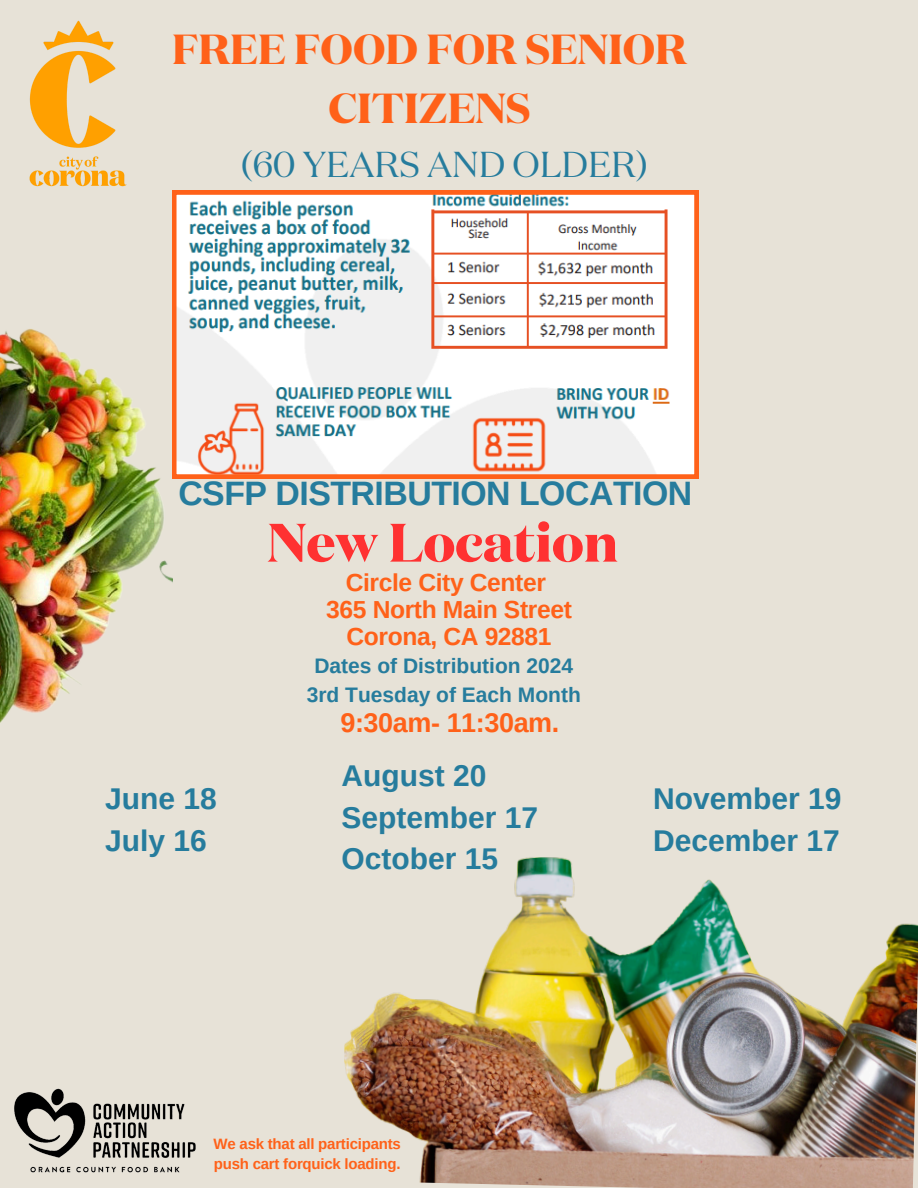
<style>
.page{position:relative;width:918px;height:1188px;background:#e7e2d7}
.page>*{position:absolute;margin:0;border:0;box-sizing:border-box;transform-origin:0 0}
.t1{font:700 54px "Domaine Display";color:#ff3131}
.t2{font:700 42px/58.5px "Domaine Display";color:#ff6119;text-align:center}
.t3{font:36px "Domaine Display";color:#267c9d}
.t4{font:700 33.9px "Arimo";letter-spacing:-.015em;color:#267c9d}
.t5{font:700 30px/41.7px "Arimo";color:#267c9d}
.t6{font:700 27px "Arimo";letter-spacing:-.015em;color:#ff6119}
.t7{font:700 24.6px/27.2px "Arimo";letter-spacing:-.015em;color:#ff6119;text-align:center}
.t8{font:700 21px "Arimo";color:#267c9d}
.t9{font:700 15px "Arimo";letter-spacing:-.015em;color:#ff6119}
</style>
<div class="page">
<svg style="left:172px;top:190px;width:527px;height:288px;background:#e6dfdb"></svg>
<img style="left:344px;top:857px;width:574px;height:331px">
<img style="left:29px;top:20px;width:98px;height:167px">
<img style="left:14px;top:1088px;width:182px;height:85px">
<img style="left:0;top:329px;width:172px;height:394px">
<p class="t2" style="left:172px;top:19px;width:517px">FREE FOOD FOR SENIOR<br>CITIZENS</p>
<h3 class="t3" style="left:241px;top:140px;width:409px">(60 YEARS AND OLDER)</h3>
<h1 class="t4" style="left:178px;top:475px;width:516px">CSFP DISTRIBUTION LOCATION</h1>
<p class="t1" style="left:267px;top:506px;width:352px">New Location</p>
<h5 class="t5" style="left:105px;top:778px;width:113px">June 18<br>July 16</h5>
<h6 class="t7" style="left:326px;top:569px;width:247px">Circle City Center<br>365 North Main Street</h6>
<p class="t7" style="left:347px;top:623px;width:207px">Corona, CA 92881</p>
<p class="t8" style="left:314px;top:654px;width:260px">Dates of Distribution 2024</p>
<p class="t8" style="left:307px;top:683px;width:276px">3rd Tuesday of Each Month</p>
<h6 class="t6" style="left:340px;top:708px;width:220px">9:30am- 11:30am.</h6>
<h5 class="t5" style="left:341px;top:755px;width:198px">August 20<br>September 17<br>October 15</h5>
<p class="t5" style="left:653px;top:778px;width:190px">November 19<br>December 17</p>
<h5 class="t9" style="left:214px;top:1136px;width:189px">We ask that all participants</h5>
<p class="t9" style="left:214px;top:1156px;width:188px">push cart forquick loading.</p>
</div>
